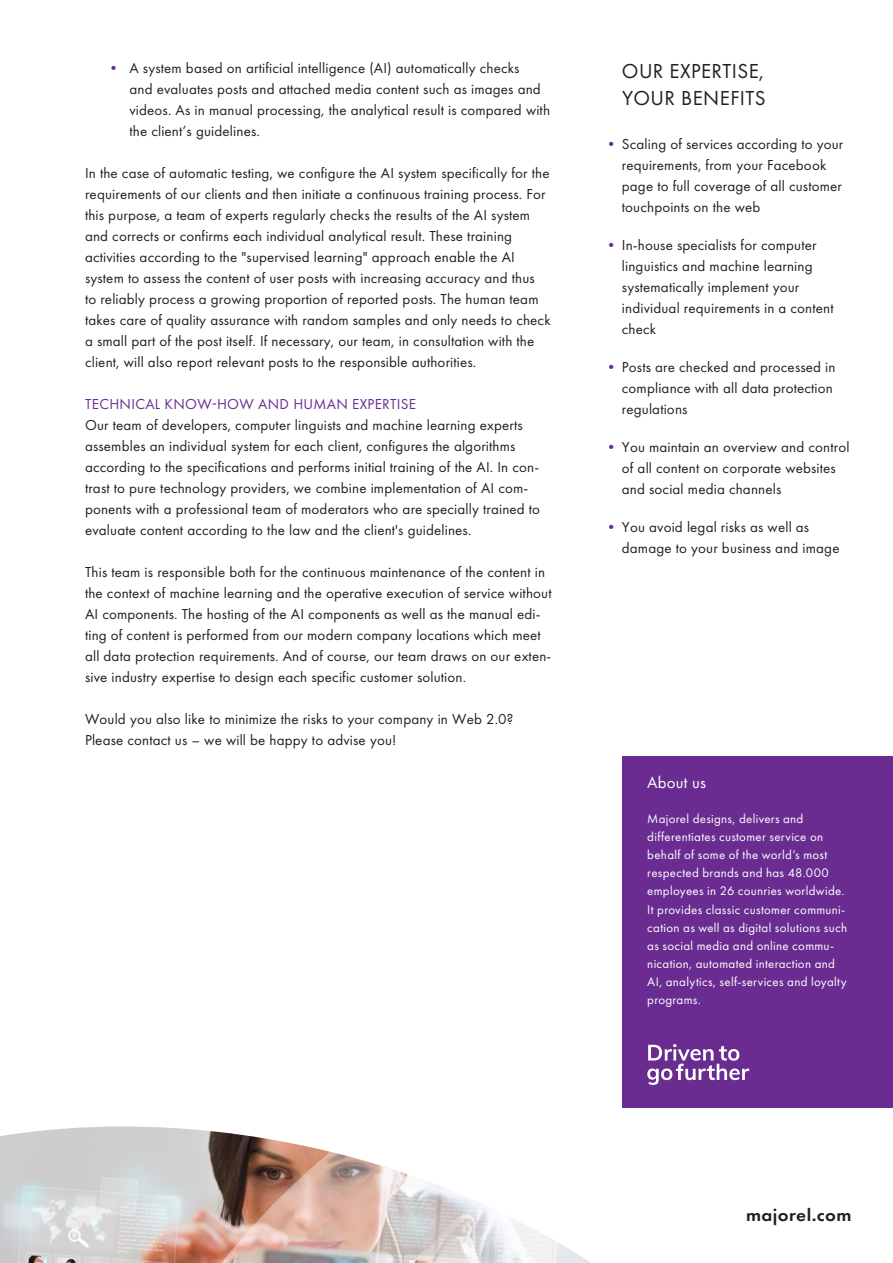
<style>
.page{position:relative;width:893px;height:1263px;background:#fff}
.page>*{position:absolute;margin:0;border:0;box-sizing:border-box;transform-origin:0 0}
._04_Headline_Infobox{font:21px/27px "Futura PT";letter-spacing:.02em;color:#231f20}
.t1{font:600 18px "Futura PT";letter-spacing:.02em;color:#231f20;scale:1.06 1}
.t2{font:16.8px "Futura PT";letter-spacing:.01em;color:#fff}
._03_Fließtext{font:15px/21px "Futura PT";letter-spacing:.01em;color:#231f20}
._05_Fließtext__Infob{font:15px/21px "Futura PT";letter-spacing:.01em;color:#231f20}
._03_Fließtext-2{font:15px "Futura PT";letter-spacing:.02em;color:#6a2c91}
.t3{font:12.9px/18.1px "Futura PT";letter-spacing:.025em;color:#fff}
.s1{color:#6a2c91}
</style>
<div class="page">
<div style="left:623px;top:756px;width:270px;height:351px;background:#6a2c91"></div>
<svg style="left:647px;top:1044px;width:102px;height:41px"></svg>
<img style="left:0;top:1126px;width:331px;height:137px">
<svg style="left:211px;top:1152px;width:380px;height:111px"></svg>
<p class="_03_Fließtext" style="left:129px;top:58px;width:422px;text-indent:-23px"><span class="s1">•</span> A system based on artificial intelligence (AI) automatically checks<br>and evaluates posts and attached media content such as images and videos. As in manual processing, the analytical result is compared with the client’s guidelines.</p>
<p class="_03_Fließtext" style="left:85px;top:163px;width:467px">In the case of automatic testing, we configure the AI system specifically for the requirements of our clients and then initiate a continuous training process. For this purpose, a team of experts regularly checks the results of the AI system and corrects or confirms each individual analytical result. These training activities according to the "supervised learning" approach enable the AI system to assess the content of user posts with increasing accuracy and thus<br>to reliably process a growing proportion of reported posts. The human team takes care of quality assurance with random samples and only needs to check a small part of the post itself. If necessary, our team, in consultation with the client, will also report relevant posts to the responsible authorities.</p>
<p class="_03_Fließtext-2" style="left:85px;top:395px;width:332px">TECHNICAL KNOW-HOW AND HUMAN EXPERTISE</p>
<p class="_03_Fließtext" style="left:85px;top:415px;width:457px">Our team of developers, computer linguists and machine learning experts assembles an individual system for each client, configures the algorithms according to the specifications and performs initial training of the AI. In con&shy;trast to pure technology providers, we combine implementation of AI com&shy;ponents with a professional team of moderators who are specially trained to evaluate content according to the law and the client's guidelines.</p>
<p class="_03_Fließtext" style="left:85px;top:562px;width:468px">This team is responsible both for the continuous maintenance of the content in the context of machine learning and the operative execution of service without AI components. The hosting of the AI components as well as the manual edi&shy;ting of content is performed from our modern company locations which meet all data protection requirements. And of course, our team draws on our exten&shy;sive industry expertise to design each specific customer solution.</p>
<p class="_03_Fließtext" style="left:85px;top:709px;width:430px">Would you also like to minimize the risks to your company in Web 2.0?<br>Please contact us – we will be happy to advise you!</p>
<p class="_04_Headline_Infobox" style="left:622px;top:57px;width:145px">OUR EXPERTISE,<br>YOUR BENEFITS</p>
<p class="_05_Fließtext__Infob" style="left:622px;top:133px;width:223px;text-indent:-18px"><span class="s1">•</span> Scaling of services according to your requirements, from your Facebook page to full coverage of all customer touchpoints on the web</p>
<p class="_05_Fließtext__Infob" style="left:622px;top:235px;width:213px;text-indent:-18px"><span class="s1">•</span> In-house specialists for computer linguistics and machine learning systematically implement your individual requirements in a content check</p>
<p class="_05_Fließtext__Infob" style="left:622px;top:357px;width:215px;text-indent:-18px"><span class="s1">•</span> Posts are checked and processed in compliance with all data protection regulations</p>
<p class="_05_Fließtext__Infob" style="left:622px;top:437px;width:229px;text-indent:-18px"><span class="s1">•</span> You maintain an overview and control of all content on corporate websites and social media channels</p>
<p class="_05_Fließtext__Infob" style="left:622px;top:517px;width:219px;text-indent:-18px"><span class="s1">•</span> You avoid legal risks as well as damage to your business and image</p>
<p class="t2" style="left:647px;top:772px;width:60px">About us</p>
<p class="t3" style="left:647px;top:809px;width:201px">Majorel designs, delivers and differentiates customer service on behalf of some of the world’s most respected brands and has 48.000 employees in 26 counries worldwide.<br>It provides classic customer communi&shy;cation as well as digital solutions such as social media and online commu&shy;nication, automated interaction and AI, analytics, self-services and loyalty programs.</p>
<p class="t1" style="left:746px;top:1203px;width:101px">majorel.com</p>
</div>
